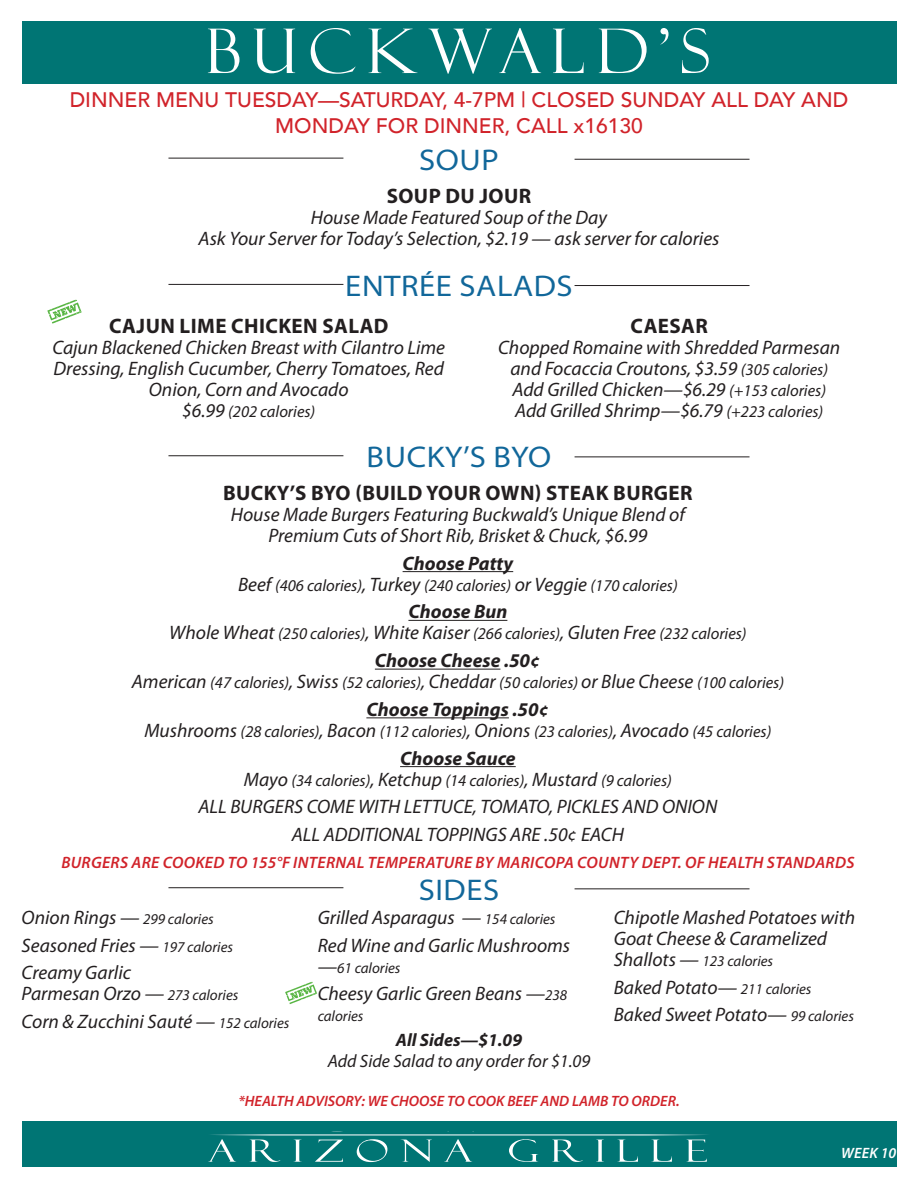
<style>
.page{position:relative;width:918px;height:1188px;background:#fff}
.page>*{position:absolute;margin:0;border:0;box-sizing:border-box;transform-origin:0 0}
.Section_Heading{font:semi-expanded 30px "Myriad Pro";letter-spacing:.02em;color:#11679a}
.Section_Heading-2{font:500 21px/25.2px "Avenir LT";color:#d1232a;text-align:center}
.Menu_Item_Title{font:700 21px "Myriad Pro";letter-spacing:.02em;color:#231f20}
.Menu_Item_Descriptio{font:italic 19.5px/21px "Myriad Pro";color:#231f20;text-align:center}
.Menu_Item_Descriptio-2{font:italic 700 19.5px "Myriad Pro";color:#231f20}
.Menu_Item_Descriptio-3{font:italic 18px "Myriad Pro";color:#231f20}
.Menu_Item_Descriptio-4{font:italic 700 18px "Myriad Pro";color:#231f20}
.Menu_Item_Descriptio-5{font:italic 16.5px "Myriad Pro";color:#231f20}
.Menu_Item_Descriptio-6{font:italic 600 16.5px "Myriad Pro";letter-spacing:.02em;color:#d1232a}
.Menu_Item_Descriptio-7{font:italic 600 15px "Myriad Pro";color:#d1232a}
.Menu_Item_Descriptio-8{font:italic 15px "Myriad Pro";color:#231f20}
.t1{font:italic 600 15px "Myriad Pro";letter-spacing:.02em;color:#fff}
.s1{font-size:19.5px}
.s2{font-size:16.5px}
.s3{font-size:15px}
</style>
<div class="page">
<div style="left:22px;top:22px;width:874px;height:62px;background:#007574"></div>
<div style="left:22px;top:1121px;width:874px;height:45px;background:#007574"></div>
<svg style="left:208px;top:29px;width:31px;height:44px"></svg>
<svg style="left:254px;top:29px;width:41px;height:44px"></svg>
<svg style="left:311px;top:28px;width:45px;height:46px"></svg>
<svg style="left:369px;top:29px;width:48px;height:44px"></svg>
<svg style="left:429px;top:29px;width:63px;height:45px"></svg>
<svg style="left:499px;top:28px;width:42px;height:45px"></svg>
<svg style="left:553px;top:29px;width:31px;height:44px"></svg>
<svg style="left:599px;top:29px;width:48px;height:44px"></svg>
<svg style="left:660px;top:28px;width:9px;height:17px"></svg>
<svg style="left:682px;top:28px;width:27px;height:45px"></svg>
<svg style="left:208px;top:1134px;width:500px;height:28px"></svg>
<hr style="left:168px;top:284px;width:175px;height:1px;background:#231f20">
<hr style="left:575px;top:285px;width:175px;height:1px;background:#231f20">
<hr style="left:168px;top:158px;width:175px;height:1px;background:#231f20">
<hr style="left:575px;top:159px;width:175px;height:1px;background:#231f20">
<hr style="left:403px;top:571px;width:110px;height:1px;background:#231f20">
<hr style="left:408px;top:620px;width:99px;height:1px;background:#231f20">
<hr style="left:375px;top:669px;width:125px;height:1px;background:#231f20">
<hr style="left:366px;top:717px;width:143px;height:1px;background:#231f20">
<hr style="left:400px;top:766px;width:116px;height:1px;background:#231f20">
<hr style="left:168px;top:455px;width:175px;height:1px;background:#231f20">
<hr style="left:575px;top:457px;width:175px;height:1px;background:#231f20">
<hr style="left:168px;top:887px;width:175px;height:1px;background:#231f20">
<hr style="left:575px;top:888px;width:175px;height:1px;background:#231f20">
<svg style="left:48px;top:299px;width:34px;height:25px"></svg>
<svg style="left:285px;top:981px;width:32px;height:23px"></svg>
<p class="Section_Heading-2" style="left:70px;top:88px;width:780px">DINNER MENU TUESDAY—SATURDAY, 4-7PM | CLOSED SUNDAY ALL DAY AND<br>MONDAY FOR DINNER, CALL x16130</p>
<p class="Section_Heading" style="left:419px;top:141px;width:81px">SOUP</p>
<p class="Menu_Item_Title" style="left:387px;top:183px;width:146px">SOUP DU JOUR</p>
<p class="Menu_Item_Descriptio" style="left:199px;top:207px;width:522px">House Made Featured Soup of the Day<br>Ask Your Server for Today’s Selection, $2.19 — ask server for calories</p>
<p class="Section_Heading" style="left:345px;top:267px;width:229px">ENTRÉE SALADS</p>
<p class="Menu_Item_Title" style="left:109px;top:313px;width:281px">CAJUN LIME CHICKEN SALAD</p>
<p class="Menu_Item_Descriptio" style="left:52px;top:337px;width:394px">Cajun Blackened Chicken Breast with Cilantro Lime<br>Dressing, English Cucumber, Cherry Tomatoes, Red<br>Onion, Corn and Avocado</p>
<p class="Menu_Item_Descriptio-5" style="left:182px;top:402px;width:135px"><span class="s1">$6.99</span> (202 calories)</p>
<p class="Menu_Item_Title" style="left:631px;top:313px;width:79px">CAESAR</p>
<p class="Menu_Item_Descriptio" style="left:498px;top:337px;width:344px">Chopped Romaine with Shredded Parmesan and Focaccia Croutons, $3.59 <span class="s2">(305 calories)<br></span>Add Grilled Chicken—$6.29 <span class="s2">(+153 calories)<br></span>Add Grilled Shrimp—$6.79 <span class="s2">(+223 calories)</span></p>
<p class="Section_Heading" style="left:367px;top:438px;width:186px">BUCKY’S BYO</p>
<p class="Menu_Item_Title" style="left:223px;top:479px;width:471px">BUCKY’S BYO (BUILD YOUR OWN) STEAK BURGER</p>
<p class="Menu_Item_Descriptio" style="left:231px;top:504px;width:456px">House Made Burgers Featuring Buckwald’s Unique Blend of<br>Premium Cuts of Short Rib, Brisket &amp; Chuck, $6.99</p>
<p class="Menu_Item_Descriptio-2" style="left:403px;top:550px;width:112px">Choose Patty</p>
<p class="Menu_Item_Descriptio-5" style="left:238px;top:575px;width:441px"><span class="s1">Beef</span> (406 calories)<span class="s1">, Turkey</span> (240 calories) <span class="s1">or Veggie</span> (170 calories)</p>
<p class="Menu_Item_Descriptio-2" style="left:408px;top:599px;width:100px">Choose Bun</p>
<p class="Menu_Item_Descriptio-5" style="left:169px;top:624px;width:579px"><span class="s1">Whole Wheat</span> (250 calories)<span class="s1">, White Kaiser</span> (266 calories)<span class="s1">, Gluten Free</span> (232 calories)</p>
<p class="Menu_Item_Descriptio-2" style="left:375px;top:648px;width:168px">Choose Cheese .50¢</p>
<p class="Menu_Item_Descriptio-5" style="left:132px;top:672px;width:654px"><span class="s1">American</span> (47 calories)<span class="s1">, Swiss</span> (52 calories)<span class="s1">, Cheddar</span> (50 calories) <span class="s1">or Blue Cheese</span> (100 calories)</p>
<p class="Menu_Item_Descriptio-2" style="left:366px;top:697px;width:185px">Choose Toppings .50¢</p>
<p class="Menu_Item_Descriptio-5" style="left:144px;top:721px;width:629px"><span class="s1">Mushrooms</span> (28 calories)<span class="s1">, Bacon</span> (112 calories)<span class="s1">, Onions</span> (23 calories)<span class="s1">, Avocado</span> (45 calories)</p>
<p class="Menu_Item_Descriptio-2" style="left:400px;top:745px;width:117px">Choose Sauce</p>
<p class="Menu_Item_Descriptio-5" style="left:244px;top:770px;width:430px"><span class="s1">Mayo</span> (34 calories)<span class="s1">, Ketchup</span> (14 calories)<span class="s1">, Mustard</span> (9 calories)</p>
<p class="Menu_Item_Descriptio" style="left:198px;top:796px;width:520px">ALL BURGERS COME WITH LETTUCE, TOMATO, PICKLES AND ONION</p>
<p class="Menu_Item_Descriptio" style="left:292px;top:824px;width:334px">ALL ADDITIONAL TOPPINGS ARE .50¢ EACH</p>
<p class="Menu_Item_Descriptio-6" style="left:61px;top:852px;width:795px">BURGERS ARE COOKED TO 155°F INTERNAL TEMPERATURE BY MARICOPA COUNTY DEPT. OF HEALTH STANDARDS</p>
<p class="Menu_Item_Descriptio" style="left:22px;top:907px;width:194px">Onion Rings — <span class="s3">299 calories</span></p>
<p class="Menu_Item_Descriptio" style="left:22px;top:934px;width:213px">Seasoned Fries — <span class="s3">197 calories</span></p>
<p class="Menu_Item_Descriptio" style="left:22px;top:962px;width:218px;text-align:left">Creamy Garlic<br>Parmesan Orzo — <span class="s3">273 calories</span></p>
<p class="Menu_Item_Descriptio" style="left:22px;top:1011px;width:269px">Corn &amp; Zucchini Sauté — <span class="s3">152 calories</span></p>
<p class="Section_Heading" style="left:419px;top:872px;width:82px">SIDES</p>
<p class="Menu_Item_Descriptio" style="left:318px;top:907px;width:239px">Grilled Asparagus — <span class="s3">154 calories</span></p>
<p class="Menu_Item_Descriptio" style="left:318px;top:934px;width:254px">Red Wine and Garlic Mushrooms</p>
<p class="Menu_Item_Descriptio-8" style="left:318px;top:958px;width:84px"><span class="s1">—</span>61 calories</p>
<p class="Menu_Item_Descriptio" style="left:318px;top:983px;width:251px">Cheesy Garlic Green Beans —<span class="s3">238</span></p>
<p class="Menu_Item_Descriptio-8" style="left:318px;top:1007px;width:47px">calories</p>
<p class="Menu_Item_Descriptio" style="left:614px;top:907px;width:243px;text-align:left">Chipotle Mashed Potatoes with<br>Goat Cheese &amp; Caramelized</p>
<p class="Menu_Item_Descriptio-8" style="left:614px;top:952px;width:161px"><span class="s1">Shallots —</span> 123 calories</p>
<p class="Menu_Item_Descriptio" style="left:614px;top:976px;width:199px">Baked Potato— <span class="s3">211 calories</span></p>
<p class="Menu_Item_Descriptio" style="left:614px;top:1004px;width:242px">Baked Sweet Potato— <span class="s3">99 calories</span></p>
<p class="Menu_Item_Descriptio-4" style="left:396px;top:1028px;width:128px">All Sides—$1.09</p>
<p class="Menu_Item_Descriptio-3" style="left:328px;top:1050px;width:264px">Add Side Salad to any order for $1.09</p>
<p class="Menu_Item_Descriptio-7" style="left:238px;top:1091px;width:443px">*HEALTH ADVISORY: WE CHOOSE TO COOK BEEF AND LAMB TO ORDER.</p>
<p class="t1" style="left:841px;top:1144px;width:57px">WEEK 10</p>
</div>
